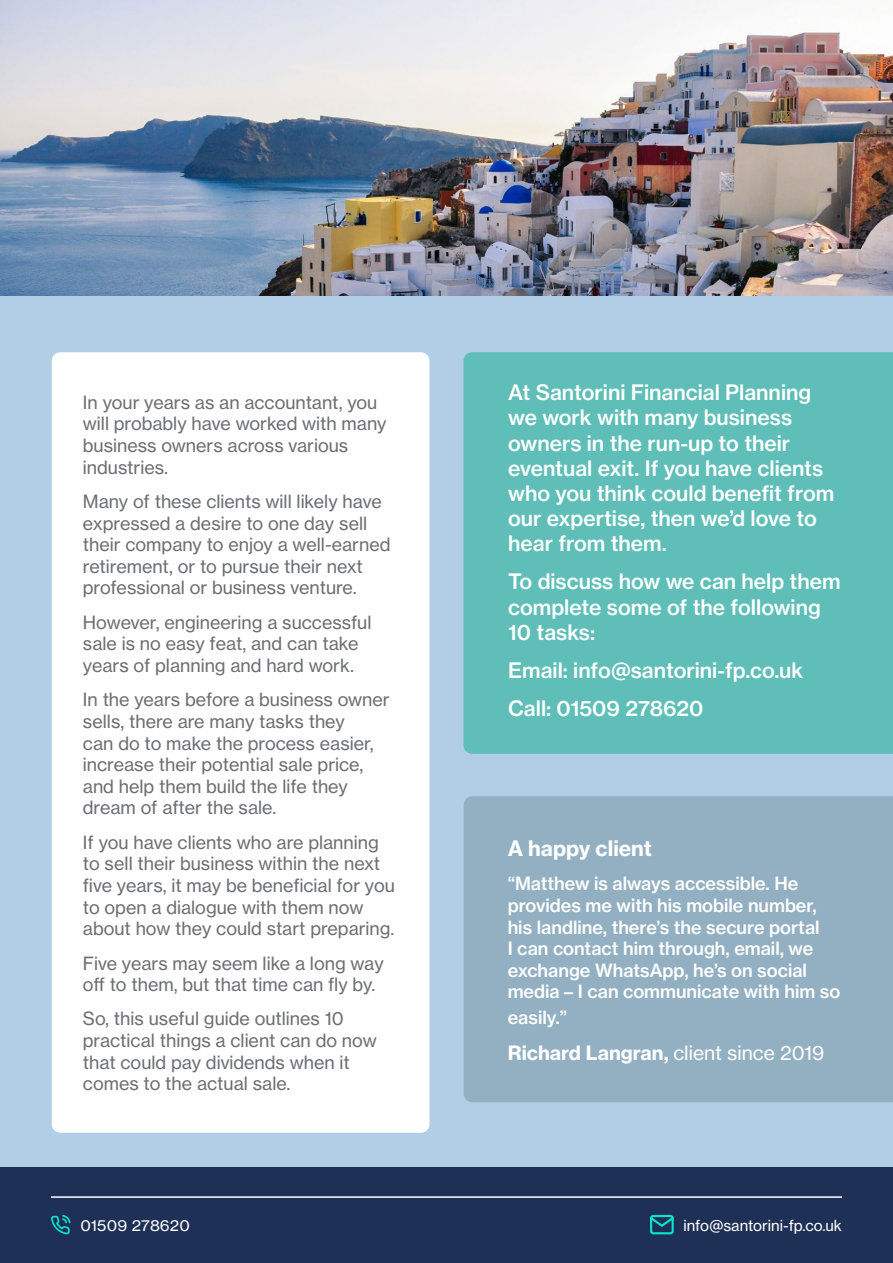
<style>
.page{position:relative;width:893px;height:1263px;background:#fff}
.page>*{position:absolute;margin:0;border:0;box-sizing:border-box;transform-origin:0 0}
.t1{font:21px/25.2px "N Haas Grotesk TX Pro 65 Md";color:#fff}
.t2{font:21px "N Haas Grotesk TX Pro 75 Bd";color:#fff}
.t3{font:19.5px "N Haas Grotesk TX Pro 75 Bd";color:#fff}
.t4{font:18px/21.6px "N Haas Grotesk TX Pro 55 Rg";color:#6c6e72}
.t5{font:18px/21.6px "N Haas Grotesk TX Pro 65 Md";color:#fff}
.t6{font:15px "N Haas Grotesk TX Pro 55 Rg";color:#fff}
.t7{font:15px "N Haas Grotesk TX Pro 55 Rg";color:#fff;scale:1.05 1}
.s1{font-family:"N Haas Grotesk TX Pro 55 Rg"}
</style>
<div class="page">
<div style="left:0;top:0;width:893px;height:1166px;background:#b1cee6"></div>
<div style="left:52px;top:352px;width:377px;height:781px;background:#fff;border-radius:9px"></div>
<img style="left:0;top:0;width:893px;height:296px">
<svg style="left:463px;top:352px;width:430px;height:402px;background:#63beb9"></svg>
<div style="left:0;top:1167px;width:893px;height:96px;background:#1f3057"></div>
<hr style="left:51px;top:1196px;width:791px;height:2px;background:#fff">
<div style="left:650px;top:1215px;width:24px;height:19px;border:2px solid #06e5cb;border-radius:2px"></div>
<svg style="left:650px;top:1215px;width:24px;height:13px"></svg>
<svg style="left:51px;top:1215px;width:19px;height:19px"></svg>
<div style="left:464px;top:796px;width:429px;height:306px;background:#93b0c2"></div>
<p class="t4" style="left:83px;top:391px;width:305px">In your years as an accountant, you will probably have worked with many business owners across various industries.</p>
<p class="t4" style="left:83px;top:491px;width:309px">Many of these clients will likely have expressed a desire to one day sell their company to enjoy a well-earned retirement, or to pursue their next professional or business venture.</p>
<p class="t4" style="left:83px;top:611px;width:290px">However, engineering a successful sale is no easy feat, and can take years of planning and hard work.</p>
<p class="t4" style="left:83px;top:689px;width:308px">In the years before a business owner sells, there are many tasks they<br>can do to make the process easier, increase their potential sale price, and help them build the life they dream of after the sale.</p>
<p class="t4" style="left:83px;top:831px;width:314px">If you have clients who are planning to sell their business within the next five years, it may be beneficial for you to open a dialogue with them now about how they could start preparing.</p>
<p class="t4" style="left:83px;top:952px;width:302px">Five years may seem like a long way off to them, but that time can fly by.</p>
<p class="t4" style="left:83px;top:1008px;width:295px">So, this useful guide outlines 10 practical things a client can do now that could pay dividends when it comes to the actual sale.</p>
<p class="t1" style="left:508px;top:380px;width:328px">At Santorini Financial Planning we work with many business owners in the run-up to their eventual exit. If you have clients who you think could benefit from our expertise, then we’d love to hear from them.</p>
<p class="t1" style="left:508px;top:569px;width:334px">To discuss how we can help them complete some of the following<br>10 tasks:</p>
<p class="t1" style="left:508px;top:651px;width:297px;line-height:38px">Email: info@santorini-fp.co.uk<br>Call: 01509 278620</p>
<p class="t2" style="left:508px;top:835px;width:146px">A happy client</p>
<p class="t5" style="left:508px;top:873px;width:334px">“Matthew is always accessible. He provides me with his mobile number, his landline, there’s the secure portal<br>I can contact him through, email, we exchange WhatsApp, he’s on social media – I can communicate with him so</p>
<p class="t5" style="left:508px;top:1006px;width:61px">easily.”</p>
<p class="t3" style="left:508px;top:1040px;width:318px">Richard Langran, <span class="s1">client since 2019</span></p>
<p class="t7" style="left:81px;top:1216px;width:106px">01509 278620</p>
<p class="t6" style="left:683px;top:1216px;width:160px">info@santorini-fp.co.uk</p>
</div>
